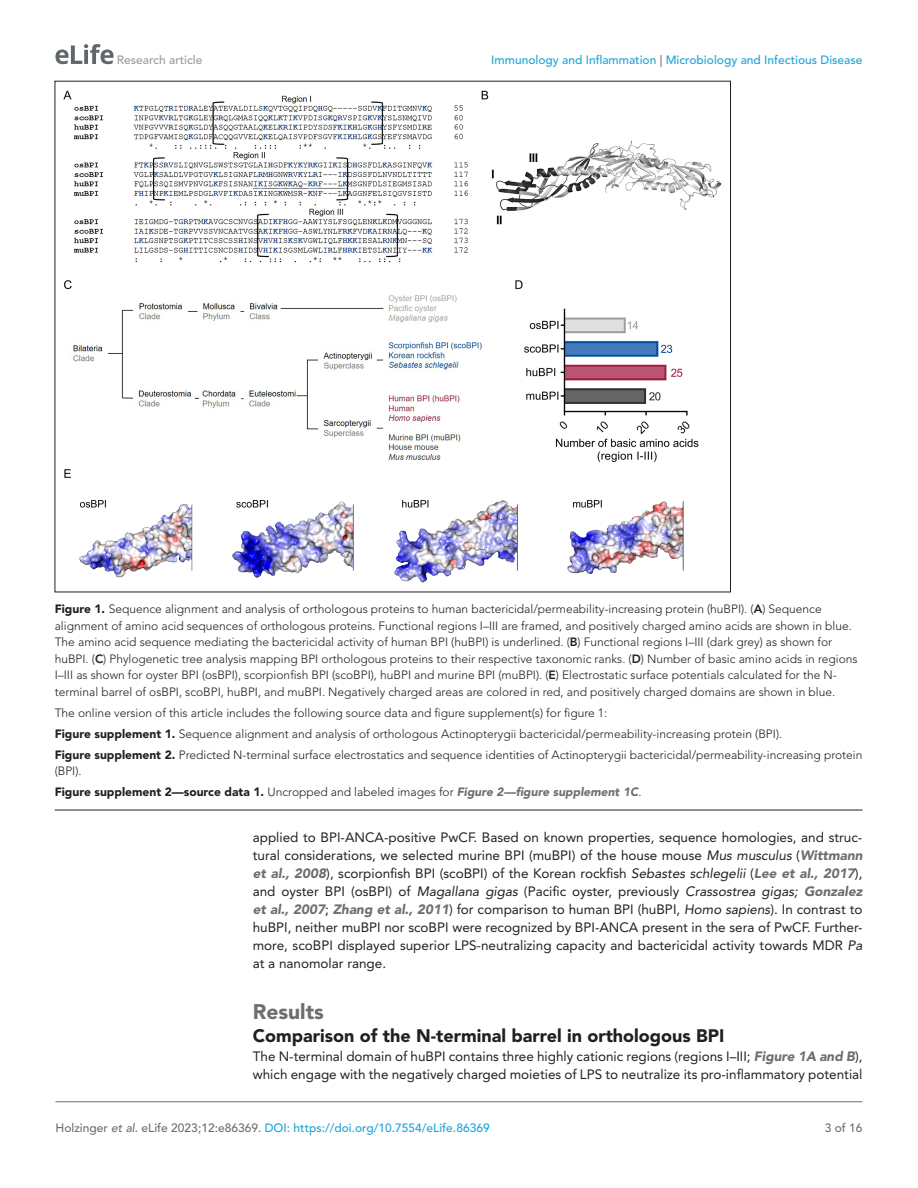
<style>
.page{position:relative;width:918px;height:1188px;background:#fff}
.page>*{position:absolute;margin:0;border:0;box-sizing:border-box;transform-origin:0 0}
.t1{font:900 21px "Avenir LT Std";color:#6e6e70}
.t2{font:900 18px "Avenir LT Std";color:#231f20}
.t3{font:13.5px/18px "Avenir LT Std";color:#231f20;text-align:justify}
.t4{font:300 12px/16.5px "Avenir LT Std";color:#231f20}
.t5{font:500 12px "Avenir LT Std";color:#1ea4d7}
.t6{font:500 12px "Avenir LT Std";color:#9a9a9a}
.t7{font:500 12px "Avenir LT Std";color:#6e6e70}
.s1{color:#6e6e70}
.s2{font-weight:900}
.s3{font-weight:800}
.s4{font-weight:900;font-style:italic;color:#6e6e70}
.s5{font-style:italic}
.s6{font-style:italic;color:#6e6e70}
</style>
<div class="page">
<svg style="left:55px;top:44px;width:59px;height:20px"></svg>
<hr style="left:56px;top:1101px;width:806px;height:1px;background:#6e6e70">
<hr style="left:55px;top:810px;width:807px;height:1px;background:#231f20">
<img style="left:64px;top:90px;width:658px;height:493px">
<p class="t6" style="left:117px;top:53px;width:87px">Research article</p>
<p class="t5" style="left:491px;top:53px;width:373px">Immunology and Inflammation <span class="s1">|</span> Microbiology and Infectious Disease</p>
<p class="t4" style="left:55px;top:601px;width:804px"><span class="s2">Figure 1.</span> Sequence alignment and analysis of orthologous proteins to human bactericidal/permeability-increasing protein (huBPI). (<span class="s3">A</span>) Sequence alignment of amino acid sequences of orthologous proteins. Functional regions I–III are framed, and positively charged amino acids are shown in blue.<br>The amino acid sequence mediating the bactericidal activity of human BPI (huBPI) is underlined. (<span class="s3">B</span>) Functional regions I–III (dark grey) as shown for huBPI. (<span class="s3">C</span>) Phylogenetic tree analysis mapping BPI orthologous proteins to their respective taxonomic ranks. (<span class="s3">D</span>) Number of basic amino acids in regions I–III as shown for oyster BPI (osBPI), scorpionfish BPI (scoBPI), huBPI and murine BPI (muBPI). (<span class="s3">E</span>) Electrostatic surface potentials calculated for the N&shy;terminal barrel of osBPI, scoBPI, huBPI, and muBPI. Negatively charged areas are colored in red, and positively charged domains are shown in blue.</p>
<p class="t4" style="left:55px;top:702px;width:809px;line-height:21px">The online version of this article includes the following source data and figure supplement(s) for figure 1:<br><span class="s2">Figure supplement 1.</span> Sequence alignment and analysis of orthologous Actinopterygii bactericidal/permeability-increasing protein (BPI).<br><span class="s2">Figure supplement 2.</span> Predicted N-terminal surface electrostatics and sequence identities of Actinopterygii bactericidal/permeability-increasing protein</p>
<p class="t4" style="left:55px;top:761px;width:588px;line-height:21px">(BPI).<br><span class="s2">Figure supplement 2—source data 1.</span> Uncropped and labeled images for <span class="s4">Figure 2—figure supplement 1C</span>.</p>
<p class="t3" style="left:253px;top:829px;width:611px">applied to BPI-ANCA-positive PwCF. Based on known properties, sequence homologies, and struc&shy;tural considerations, we selected murine BPI (muBPI) of the house mouse <span class="s5">Mus musculus</span> (<span class="s4">Wittmann et al., 2008</span>), scorpionfish BPI (scoBPI) of the Korean rockfish <span class="s5">Sebastes schlegelii</span> (<span class="s4">Lee et al., 2017</span>), and oyster BPI (osBPI) of <span class="s5">Magallana gigas</span> (Pacific oyster, previously <span class="s5">Crassostrea gigas;</span> <span class="s4">Gonzalez et al., 2007</span>; <span class="s4">Zhang et al., 2011</span>) for comparison to human BPI (huBPI, <span class="s5">Homo sapiens</span>). In contrast to huBPI, neither muBPI nor scoBPI were recognized by BPI-ANCA present in the sera of PwCF. Further&shy;more, scoBPI displayed superior LPS-neutralizing capacity and bactericidal activity towards MDR <span class="s5">Pa </span>at a nanomolar range.</p>
<h1 class="t1" style="left:253px;top:999px;width:73px">Results</h1>
<h2 class="t2" style="left:253px;top:1025px;width:473px">Comparison of the N-terminal barrel in orthologous BPI</h2>
<p class="t3" style="left:253px;top:1048px;width:611px">The N-terminal domain of huBPI contains three highly cationic regions (regions I–III; <span class="s4">Figure 1A and B</span>), which engage with the negatively charged moieties of LPS to neutralize its pro-inflammatory potential</p>
<p class="t5" style="left:56px;top:1121px;width:436px"><span class="s1">Holzinger</span> <span class="s6">et al</span><span class="s1">. eLife 2023;12:e86369.</span> DOI: https://doi.org/10.7554/eLife.86369</p>
<p class="t7" style="left:825px;top:1121px;width:39px">3 of 16</p>
</div>
